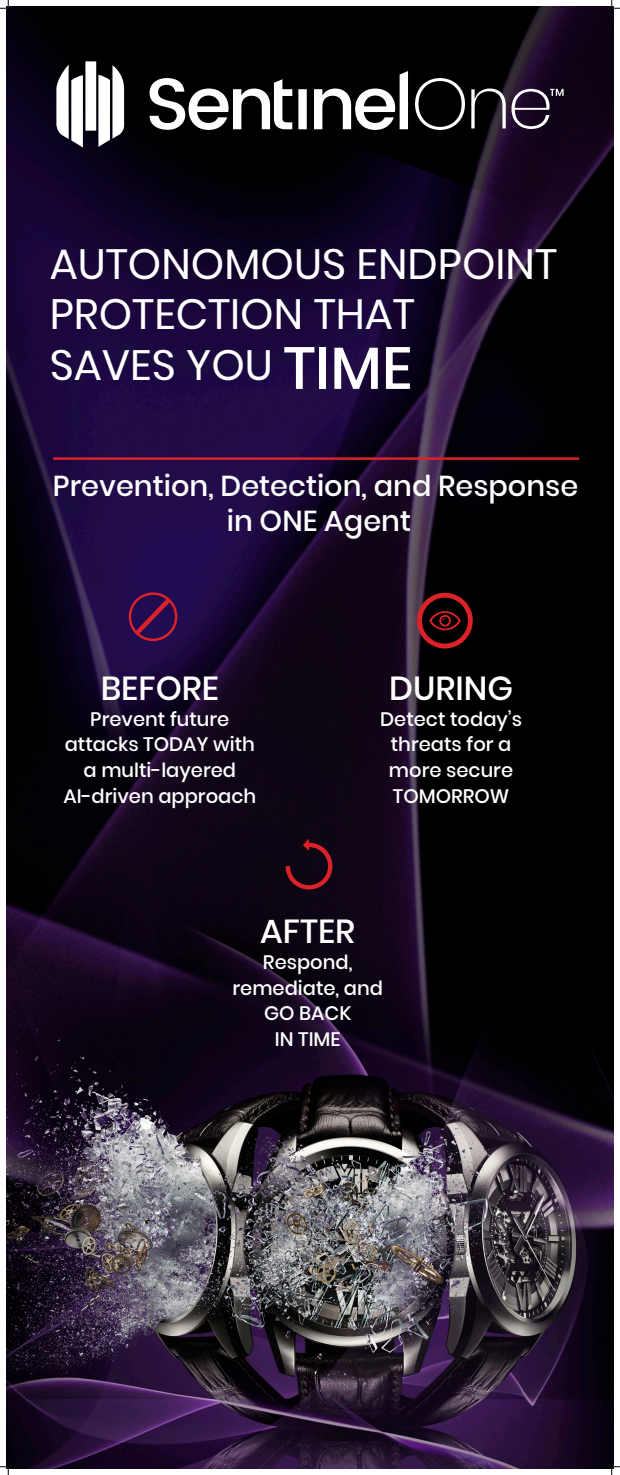
<style>
.page{position:relative;width:620px;height:1475px;background:#fff}
.page>*{position:absolute;margin:0;border:0;box-sizing:border-box;transform-origin:0 0}
.t1{font:42.35px/50.7px "Poppins";color:#fff}
.t2{font:500 33.25px "Poppins";color:#fff}
.t3{font:500 28.75px/34.8px "Poppins";color:#fff;text-align:center}
.t4{font:500 19.5px/25.8px "Poppins";color:#fff;text-align:center}
.s1{font-weight:500;font-size:59.25px}
</style>
<div class="page">
<img style="left:6px;top:6px;width:607px;height:1462px">
<hr style="left:53px;top:457px;width:526px;height:3px;background:#dc2229">
<svg style="left:56px;top:61px;width:68px;height:86px"></svg>
<svg style="left:149px;top:71px;width:259px;height:59px"></svg>
<svg style="left:415px;top:78px;width:148px;height:52px;background:#332e37"></svg>
<svg style="left:283px;top:838px;width:51px;height:53px;background:#320a18"></svg>
<div style="left:417px;top:593px;width:55px;height:55px;border:5px solid #dc2229;border-radius:50%"></div>
<svg style="left:429px;top:611px;width:31px;height:19px"></svg>
<div style="left:129px;top:592px;width:48px;height:49px;border:2px solid #dc2229;border-radius:50%"></div>
<svg style="left:130px;top:594px;width:45px;height:45px;background:#4c1047"></svg>
<svg style="left:0;top:0;width:9px;height:9px"></svg>
<svg style="left:0;top:1466px;width:9px;height:8px"></svg>
<svg style="left:611px;top:0;width:9px;height:9px"></svg>
<svg style="left:611px;top:1466px;width:9px;height:8px"></svg>
<h1 class="t1" style="left:50px;top:239px;width:508px">AUTONOMOUS ENDPOINT<br>PROTECTION THAT<br>SAVES YOU <span class="s1">TIME</span></h1>
<h3 class="t3" style="left:53px;top:469px;width:526px">Prevention, Detection, and Response in ONE Agent</h3>
<h2 class="t2" style="left:101px;top:669px;width:120px">BEFORE</h2>
<p class="t4" style="left:63px;top:706px;width:194px">Prevent future attacks TODAY with a multi-layered<br>AI-driven approach</p>
<h2 class="t2" style="left:389px;top:669px;width:125px">DURING</h2>
<p class="t4" style="left:380px;top:706px;width:143px">Detect today’s threats for a more secure<br>TOMORROW</p>
<h2 class="t2" style="left:260px;top:912px;width:96px">AFTER</h2>
<p class="t4" style="left:232px;top:949px;width:152px">Respond, remediate, and<br>GO BACK<br>IN TIME</p>
</div>
